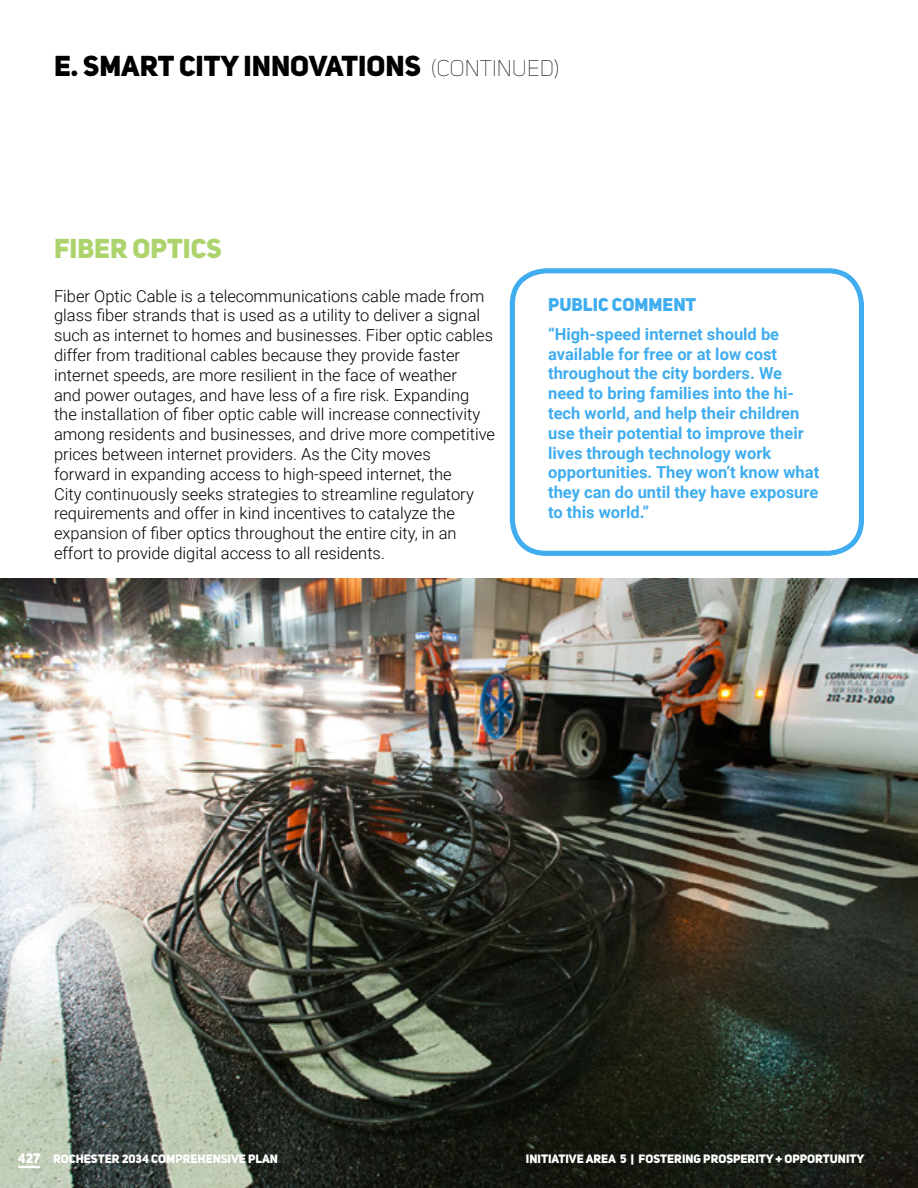
<style>
.page{position:relative;width:918px;height:1188px;background:#fff}
.page>*{position:absolute;margin:0;border:0;box-sizing:border-box;transform-origin:0 0}
.Subsequent_SEction_H{font:28.5px "Uni Sans Heavy CAPS";color:#000}
.Sub_Heading_Green_Ca{font:27px "Uni Sans Heavy CAPS";color:#add36c}
.Sub-Subsection_Headi{font:18.15px "Uni Sans Heavy CAPS";color:#3fadef}
.Body_Text_w__Paragra{font:300 16.5px/19.8px "Roboto";color:#000}
.t1{font:700 16.5px/19.8px "Roboto";color:#3fadef}
.t2{font:12px "Uni Sans Heavy CAPS";color:#fff}
.s1{font-family:"Uni Sans Thin CAPS";font-size:22.5px}
.s2{font-size:13.5px}
</style>
<div class="page">
<img style="left:0;top:578px;width:918px;height:610px">
<div style="left:510px;top:268px;width:354px;height:288px;border:5px solid #3fadef;border-radius:34px"></div>
<hr style="left:18px;top:1166px;width:22px;height:2px;background:#fff">
<p class="Subsequent_SEction_H" style="left:54px;top:47px;width:507px">E. SMART CITY INNOVATIONS <span class="s1">(CONTINUED)</span></p>
<p class="Sub_Heading_Green_Ca" style="left:54px;top:231px;width:169px">FIBER OPTICS</p>
<p class="Body_Text_w__Paragra" style="left:54px;top:285px;width:443px">Fiber Optic Cable is a telecommunications cable made from glass fiber strands that is used as a utility to deliver a signal such as internet to homes and businesses. Fiber optic cables differ from traditional cables because they provide faster internet speeds, are more resilient in the face of weather<br>and power outages, and have less of a fire risk. Expanding the installation of fiber optic cable will increase connectivity among residents and businesses, and drive more competitive prices between internet providers. As the City moves<br>forward in expanding access to high-speed internet, the<br>City continuously seeks strategies to streamline regulatory requirements and offer in kind incentives to catalyze the expansion of fiber optics throughout the entire city, in an effort to provide digital access to all residents.</p>
<p class="Sub-Subsection_Headi" style="left:548px;top:293px;width:150px">PUBLIC COMMENT</p>
<p class="t1" style="left:548px;top:323px;width:273px">“High-speed internet should be available for free or at low cost throughout the city borders. We need to bring families into the hi&shy;tech world, and help their children use their potential to improve their lives through technology work opportunities. They won’t know what they can do until they have exposure to this world.”</p>
<p class="t2" style="left:18px;top:1151px;width:323px"><span class="s2">427</span> ROCHESTER 2034 COMPREHENSIVE PLAN - DRAFT</p>
<p class="t2" style="left:526px;top:1151px;width:340px">INITIATIVE AREA 5 | FOSTERING PROSPERITY + OPPORTUNITY</p>
</div>
